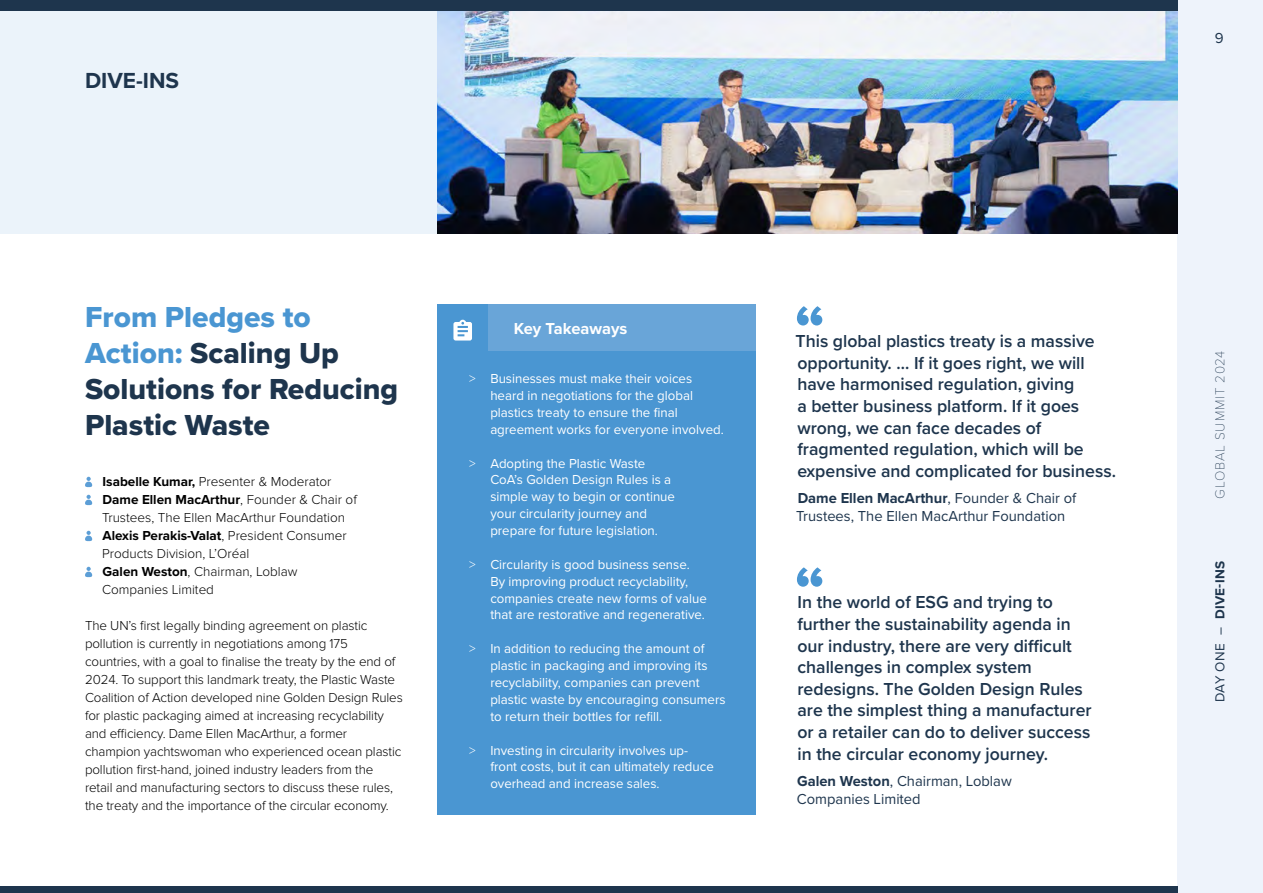
<style>
.page{position:relative;width:1263px;height:893px;background:#fff}
.page>*{position:absolute;margin:0;border:0;box-sizing:border-box;transform-origin:0 0}
.t1{font:30px/36px "Proxima Nova Extrabld";color:#1e354d}
.t2{font:700 22.65px "Proxima Nova";color:#1e354d}
.t3{font:600 18px/21.6px "Proxima Nova";color:#1e354d}
.t4{font:700 16.5px "Proxima Nova";color:#fff}
.t5{font:15px/18px "Proxima Nova";color:#1e354d}
.t6{font:300 13.5px/18px "Proxima Nova";letter-spacing:-.01em;color:#000}
.t7{font:13.5px/16.8px "Proxima Nova";color:#fff}
.t8{font:100 13.5px "Proxima Nova T";letter-spacing:.065em;color:#1e354d}
.t9{font:700 13.5px "Proxima Nova";letter-spacing:.015em;color:#1e354d}
.s1{color:#4a96d2}
.s2{font-weight:700}
.s3{font-weight:300}
.s4{font-weight:400}
</style>
<div class="page">
<div style="left:1178px;top:0;width:85px;height:893px;background:#eef3fb"></div>
<div style="left:0;top:8px;width:444px;height:226px;background:#ebf3fa"></div>
<div style="left:0;top:886px;width:1178px;height:7px;background:#1e354d"></div>
<img style="left:437px;top:11px;width:741px;height:223px">
<svg style="left:797px;top:306px;width:25px;height:19px"></svg>
<svg style="left:797px;top:567px;width:25px;height:20px"></svg>
<svg style="left:85px;top:477px;width:7px;height:10px"></svg>
<svg style="left:85px;top:495px;width:7px;height:10px"></svg>
<svg style="left:85px;top:531px;width:7px;height:10px"></svg>
<svg style="left:85px;top:567px;width:7px;height:10px"></svg>
<div style="left:437px;top:338px;width:318px;height:122px;background:#4a96d2"></div>
<div style="left:437px;top:423px;width:318px;height:138px;background:#4a96d2"></div>
<div style="left:437px;top:524px;width:318px;height:122px;background:#4a96d2"></div>
<div style="left:437px;top:609px;width:318px;height:138px;background:#4a96d2"></div>
<div style="left:437px;top:710px;width:318px;height:104px;background:#4a96d2"></div>
<div style="left:437px;top:304px;width:318px;height:47px;background:#69a5d8"></div>
<div style="left:437px;top:304px;width:51px;height:49px;background:#4a96d2"></div>
<svg style="left:453px;top:320px;width:19px;height:21px"></svg>
<div style="left:0;top:0;width:1178px;height:11px;background:#1e354d"></div>
<h2 class="t2" style="left:85px;top:64px;width:96px">DIVE-INS</h2>
<h1 class="t1" style="left:85px;top:299px;width:315px"><span class="s1">From Pledges to<br>Action:</span> Scaling Up<br>Solutions for Reducing<br>Plastic Waste</h1>
<p class="t6" style="left:102px;top:473px;width:256px"><span class="s2">Isabelle Kumar,</span> Presenter &amp; Moderator <span class="s2">Dame Ellen MacArthur</span>, Founder &amp; Chair of Trustees, The Ellen MacArthur Foundation <span class="s2">Alexis Perakis-Valat</span>, President Consumer Products Division, L’Oréal<br><span class="s2">Galen Weston</span>, Chairman, Loblaw Companies Limited</p>
<p class="t6" style="left:85px;top:617px;width:319px">The UN’s first legally binding agreement on plastic pollution is currently in negotiations among 175 countries, with a goal to finalise the treaty by the end of 2024. To support this landmark treaty, the Plastic Waste Coalition of Action developed nine Golden Design Rules for plastic packaging aimed at increasing recyclability and efficiency. Dame Ellen MacArthur, a former champion yachtswoman who experienced ocean plastic pollution first-hand, joined industry leaders from the retail and manufacturing sectors to discuss these rules, the treaty and the importance of the circular economy.</p>
<p class="t4" style="left:514px;top:316px;width:115px">Key Takeaways</p>
<p class="t7" style="left:490px;top:370px;width:235px;text-indent:-21px"><span class="s3">&gt;</span> Businesses must make their voices heard in negotiations for the global plastics treaty to ensure the final agreement works for everyone involved.</p>
<p class="t7" style="left:490px;top:454px;width:186px;text-indent:-21px"><span class="s3">&gt;</span> Adopting the Plastic Waste<br>CoA’s Golden Design Rules is a simple way to begin or continue your circularity journey and prepare for future legislation.</p>
<p class="t7" style="left:490px;top:555px;width:218px;text-indent:-21px"><span class="s3">&gt;</span> Circularity is good business sense.<br>By improving product recyclability, companies create new forms of value that are restorative and regenerative.</p>
<p class="t7" style="left:490px;top:640px;width:237px;text-indent:-21px"><span class="s3">&gt;</span> In addition to reducing the amount of plastic in packaging and improving its recyclability, companies can prevent plastic waste by encouraging consumers to return their bottles for refill.</p>
<p class="t7" style="left:490px;top:741px;width:225px;text-indent:-21px"><span class="s3">&gt;</span> Investing in circularity involves up&shy;front costs, but it can ultimately reduce overhead and increase sales.</p>
<p class="t3" style="left:796px;top:330px;width:322px">This global plastics treaty is a massive opportunity. … If it goes right, we will have harmonised regulation, giving<br>a better business platform. If it goes wrong, we can face decades of fragmented regulation, which will be expensive and complicated for business.</p>
<p class="t5" style="left:796px;top:489px;width:282px"><span class="s2">Dame Ellen MacArthur</span>, Founder &amp; Chair of<br>Trustees, The Ellen MacArthur Foundation</p>
<p class="t3" style="left:797px;top:591px;width:296px">In the world of ESG and trying to further the sustainability agenda in our industry, there are very difficult challenges in complex system redesigns. The Golden Design Rules are the simplest thing a manufacturer or a retailer can do to deliver success in the circular economy journey.</p>
<p class="t5" style="left:797px;top:771px;width:216px"><span class="s2">Galen Weston</span>, Chairman, Loblaw<br>Companies Limited</p>
<p class="t5" style="left:1215px;top:28px;width:10px">9</p>
<p class="t8" style="left:1210px;top:499px;width:150px;rotate:-90deg">GLOBAL SUMMIT 2024</p>
<p class="t9" style="left:1210px;top:702px;width:143px;rotate:-90deg"><span class="s4">DAY ONE –</span> DIVE-INS</p>
</div>
